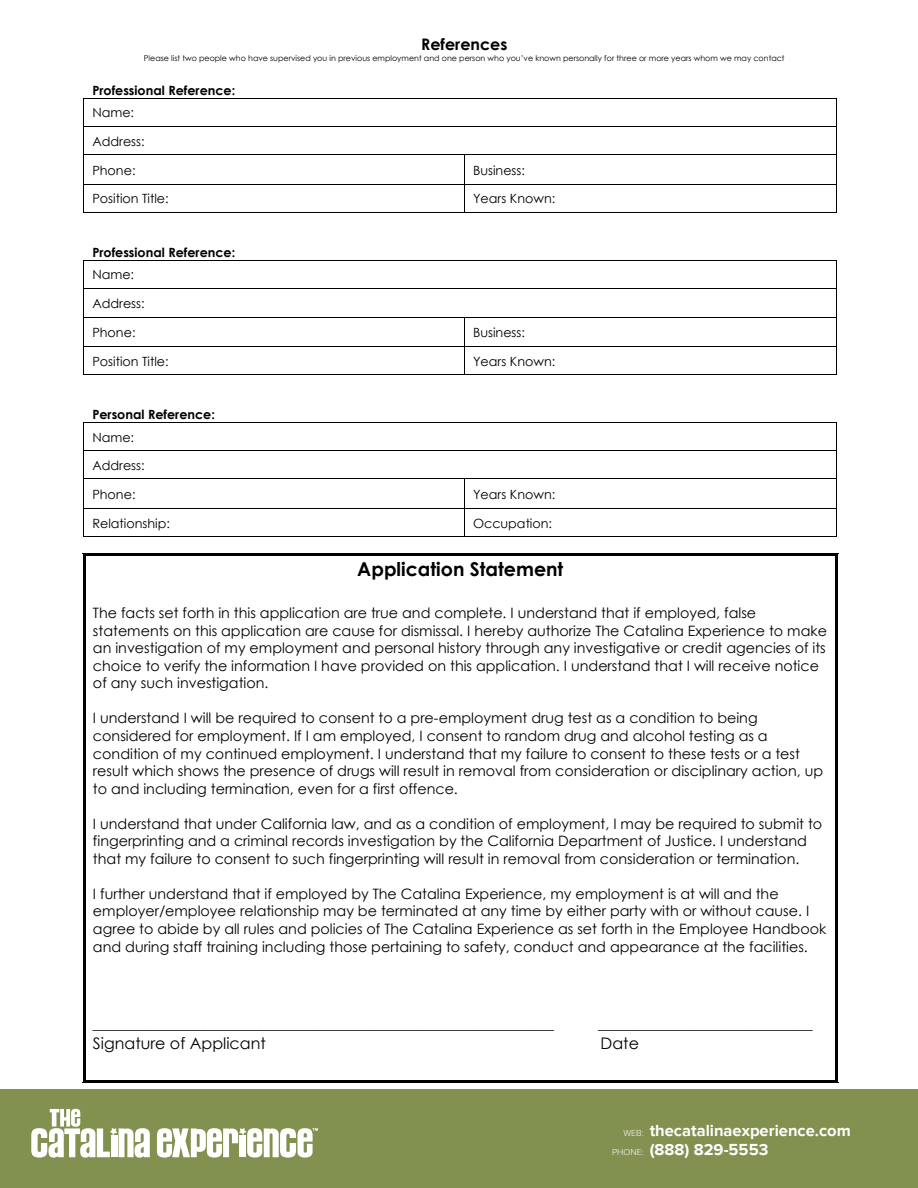
<style>
.page{position:relative;width:918px;height:1188px;background:#fff}
.page>*{position:absolute;margin:0;border:0;box-sizing:border-box;transform-origin:0 0}
.t1{font:700 19.05px "Century Gothic";color:#000}
.t2{font:700 16.5px/19.8px "Proxima Nova";color:#fff}
.t3{font:15.9px "Century Gothic";color:#000}
.t4{font:700 15.9px "Century Gothic";color:#000}
.t5{font:14.25px/17.5px "Century Gothic";color:#000}
.t6{font:12.75px/28px "Century Gothic";color:#000}
.t7{font:700 12.75px "Century Gothic";color:#000}
.t8{font:7.95px "Century Gothic";color:#000}
.s1{font-weight:300;font-size:9px}
</style>
<div class="page">
<div style="left:0;top:1090px;width:918px;height:98px;background:#829050"></div>
<svg style="left:31px;top:1109px;width:119px;height:49px"></svg>
<svg style="left:157px;top:1128px;width:161px;height:30px"></svg>
<hr style="left:84px;top:98px;width:752px;height:1px;background:#000">
<hr style="left:84px;top:126px;width:752px;height:1px;background:#000">
<hr style="left:84px;top:154px;width:380px;height:1px;background:#000">
<hr style="left:465px;top:154px;width:371px;height:1px;background:#000">
<hr style="left:84px;top:184px;width:380px;height:1px;background:#000">
<hr style="left:465px;top:184px;width:371px;height:1px;background:#000">
<svg style="left:83px;top:98px;width:1px;height:115px"></svg>
<hr style="left:84px;top:212px;width:380px;height:1px;background:#000">
<svg style="left:464px;top:154px;width:1px;height:59px"></svg>
<hr style="left:465px;top:212px;width:371px;height:1px;background:#000">
<svg style="left:836px;top:98px;width:1px;height:115px"></svg>
<hr style="left:84px;top:260px;width:752px;height:1px;background:#000">
<hr style="left:84px;top:288px;width:752px;height:1px;background:#000">
<hr style="left:84px;top:317px;width:380px;height:1px;background:#000">
<hr style="left:465px;top:317px;width:371px;height:1px;background:#000">
<hr style="left:84px;top:346px;width:380px;height:1px;background:#000">
<hr style="left:465px;top:346px;width:371px;height:1px;background:#000">
<svg style="left:83px;top:260px;width:1px;height:115px"></svg>
<hr style="left:84px;top:374px;width:380px;height:1px;background:#000">
<svg style="left:464px;top:317px;width:1px;height:58px"></svg>
<hr style="left:465px;top:374px;width:371px;height:1px;background:#000">
<svg style="left:836px;top:260px;width:1px;height:115px"></svg>
<hr style="left:84px;top:422px;width:752px;height:1px;background:#000">
<hr style="left:84px;top:450px;width:752px;height:1px;background:#000">
<hr style="left:84px;top:479px;width:380px;height:1px;background:#000">
<hr style="left:465px;top:479px;width:371px;height:1px;background:#000">
<hr style="left:84px;top:508px;width:380px;height:1px;background:#000">
<hr style="left:465px;top:508px;width:371px;height:1px;background:#000">
<svg style="left:83px;top:422px;width:1px;height:115px"></svg>
<hr style="left:84px;top:536px;width:380px;height:1px;background:#000">
<svg style="left:464px;top:479px;width:1px;height:58px"></svg>
<hr style="left:465px;top:536px;width:371px;height:1px;background:#000">
<svg style="left:836px;top:422px;width:1px;height:115px"></svg>
<svg style="left:83px;top:553px;width:3px;height:4px"></svg>
<hr style="left:86px;top:553px;width:749px;height:1px;background:#000">
<hr style="left:86px;top:554px;width:749px;height:1px;background:#000">
<hr style="left:86px;top:556px;width:749px;height:1px;background:#000">
<svg style="left:835px;top:553px;width:4px;height:4px"></svg>
<hr style="left:85px;top:557px;width:1px;height:523px;background:#000">
<hr style="left:84px;top:557px;width:1px;height:523px;background:#000">
<hr style="left:83px;top:557px;width:1px;height:523px;background:#000">
<hr style="left:86px;top:1082px;width:749px;height:1px;background:#000">
<hr style="left:86px;top:1081px;width:749px;height:1px;background:#000">
<hr style="left:86px;top:1080px;width:749px;height:1px;background:#000">
<hr style="left:838px;top:557px;width:1px;height:523px;background:#000">
<hr style="left:836px;top:557px;width:1px;height:523px;background:#000">
<hr style="left:835px;top:557px;width:1px;height:523px;background:#000">
<p class="t4" style="left:421px;top:38px;width:88px">References</p>
<p class="t8" style="left:144px;top:55px;width:642px">Please list two people who have supervised you in previous employment and one person who you’ve known personally for three or more years whom we may contact</p>
<p class="t7" style="left:92px;top:85px;width:144px">Professional Reference:</p>
<p class="t6" style="left:92px;top:100px;width:43px">Name:</p>
<p class="t6" style="left:92px;top:128px;width:54px">Address:</p>
<p class="t6" style="left:92px;top:157px;width:45px">Phone:</p>
<p class="t6" style="left:473px;top:157px;width:53px">Business:</p>
<p class="t6" style="left:92px;top:186px;width:78px">Position Title:</p>
<p class="t6" style="left:473px;top:186px;width:84px">Years Known:</p>
<p class="t7" style="left:92px;top:248px;width:144px">Professional Reference:</p>
<p class="t6" style="left:92px;top:262px;width:43px">Name:</p>
<p class="t6" style="left:92px;top:290px;width:54px">Address:</p>
<p class="t6" style="left:92px;top:319px;width:45px">Phone:</p>
<p class="t6" style="left:473px;top:319px;width:53px">Business:</p>
<p class="t6" style="left:92px;top:348px;width:78px">Position Title:</p>
<p class="t6" style="left:473px;top:348px;width:84px">Years Known:</p>
<p class="t7" style="left:92px;top:410px;width:124px">Personal Reference:</p>
<p class="t6" style="left:92px;top:424px;width:54px">Name:<br>Address:</p>
<p class="t6" style="left:92px;top:481px;width:45px">Phone:</p>
<p class="t6" style="left:473px;top:481px;width:84px">Years Known:</p>
<p class="t6" style="left:92px;top:510px;width:79px">Relationship:</p>
<p class="t6" style="left:473px;top:510px;width:81px">Occupation:</p>
<h1 class="t1" style="left:357px;top:562px;width:208px">Application Statement</h1>
<p class="t5" style="left:93px;top:606px;width:736px">The facts set forth in this application are true and complete. I understand that if employed, false statements on this application are cause for dismissal. I hereby authorize The Catalina Experience to make an investigation of my employment and personal history through any investigative or credit agencies of its choice to verify the information I have provided on this application. I understand that I will receive notice of any such investigation.</p>
<p class="t5" style="left:93px;top:711px;width:732px">I understand I will be required to consent to a pre-employment drug test as a condition to being considered for employment. If I am employed, I consent to random drug and alcohol testing as a condition of my continued employment. I understand that my failure to consent to these tests or a test result which shows the presence of drugs will result in removal from consideration or disciplinary action, up to and including termination, even for a first offence.</p>
<p class="t5" style="left:93px;top:816px;width:731px">I understand that under California law, and as a condition of employment, I may be required to submit to fingerprinting and a criminal records investigation by the California Department of Justice. I understand that my failure to consent to such fingerprinting will result in removal from consideration or termination.</p>
<p class="t5" style="left:93px;top:886px;width:735px">I further understand that if employed by The Catalina Experience, my employment is at will and the employer/employee relationship may be terminated at any time by either party with or without cause. I agree to abide by all rules and policies of The Catalina Experience as set forth in the Employee Handbook and during staff training including those pertaining to safety, conduct and appearance at the facilities.</p>
<p class="t3" style="left:93px;top:1017px;width:463px">__________________________________________________________</p>
<p class="t3" style="left:598px;top:1017px;width:216px">___________________________</p>
<p class="t3" style="left:93px;top:1037px;width:174px">Signature of Applicant</p>
<p class="t3" style="left:601px;top:1037px;width:40px">Date</p>
<p class="t2" style="left:612px;top:1121px;width:240px;text-indent:11px"><span class="s1">WEB:</span> thecatalinaexperience.com<br><span class="s1">PHONE:</span> (888) 829-5553</p>
</div>
